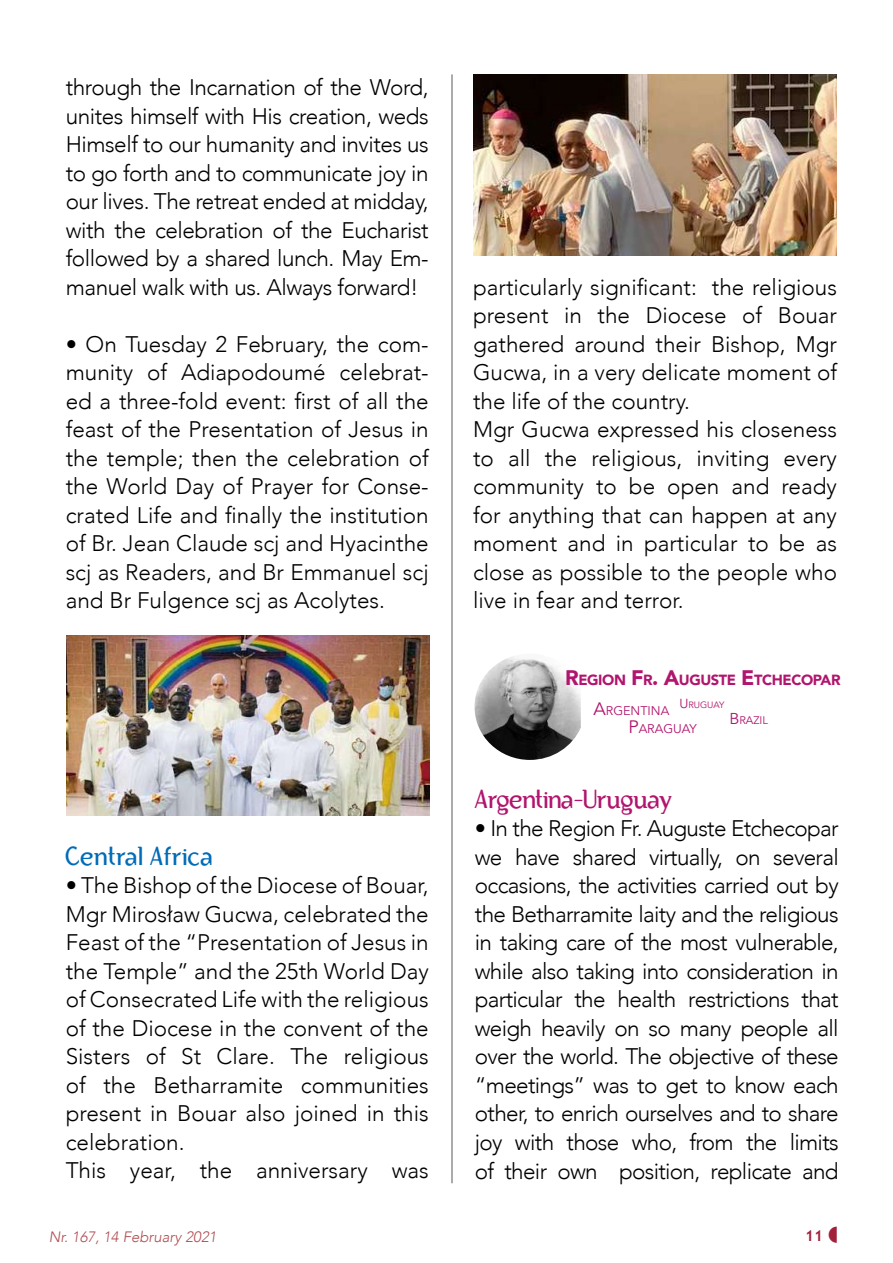
<style>
.page{position:relative;width:893px;height:1263px;background:#fff}
.page>*{position:absolute;margin:0;border:0;box-sizing:border-box;transform-origin:0 0}
.t1{font:25.5px "Bertolt Brecht";letter-spacing:-.03em;color:#b1156d}
.t2{font:25.5px "Bertolt Brecht";color:#006cb7}
.t3{font:300 22.5px/28.5px "Avenir";color:#000;text-align:justify}
.t4{font:italic 300 15px "Avenir";color:#b14e52}
.t5{font:700 15px "Trebuchet MS";color:#a2203a}
.t6{font:900 14.7px "Avenir";letter-spacing:-.03em;color:#b1156d}
.t7{font:12.6px "Avenir";color:#b1156d}
.t8{font:10.95px "Avenir";color:#b1156d}
.s1{font-size:21px}
.s2{font-size:18px}
.s3{font-size:15.75px}
.s4{font-family:"Resagokr"}
</style>
<div class="page">
<hr style="left:452px;top:74px;width:1px;height:1109px;background:#58595b">
<img style="left:473px;top:74px;width:364px;height:181px">
<img style="left:66px;top:635px;width:363px;height:181px">
<img style="left:474px;top:656px;width:107px;height:104px">
<p class="t3" style="left:66px;top:73px;width:365px">through the Incarnation of the Word, unites himself with His creation, weds Himself to our humanity and invites us to go forth and to communicate joy in our lives. The retreat ended at midday, with the celebration of the Eucharist followed by a shared lunch. May Em&shy;manuel walk with us. Always forward!</p>
<p class="t3" style="left:66px;top:330px;width:365px">• On Tuesday 2 February, the com&shy;munity of Adiapodoumé celebrat&shy;ed a three-fold event: first of all the feast of the Presentation of Jesus in the temple; then the celebration of the World Day of Prayer for Conse&shy;crated Life and finally the institution of Br. Jean Claude scj and Hyacinthe scj as Readers, and Br Emmanuel scj and Br Fulgence scj as Acolytes.</p>
<p class="t2" style="left:66px;top:842px;width:149px">Central Africa</p>
<p class="t3" style="left:66px;top:871px;width:365px;text-align:left">• The Bishop of the Diocese of Bouar,<br>Mgr Mirosław Gucwa, celebrated the<br>Feast of the “Presentation of Jesus in the Temple” and the 25th World Day of Consecrated Life with the religious of the Diocese in the convent of the<br>Sisters of St Clare. The religious of the Betharramite communities present in Bouar also joined in this celebration.<br>This year, the anniversary was</p>
<p class="t3" style="left:473px;top:273px;width:365px;text-align:left">particularly significant: the religious present in the Diocese of Bouar gathered around their Bishop, Mgr<br>Gucwa, in a very delicate moment of the life of the country.<br>Mgr Gucwa expressed his closeness to all the religious, inviting every community to be open and ready for anything that can happen at any moment and in particular to be as close as possible to the people who live in fear and terror.</p>
<p class="t6" style="left:565px;top:667px;width:277px"><span class="s1">R</span>EGION <span class="s1">F</span>R<span class="s1">. A</span>UGUSTE <span class="s1">E</span>TCHECOPAR</p>
<p class="t7" style="left:593px;top:703px;width:132px"><span class="s2">A</span>RGENTINA <sup>U</sup><sup>RUGUAY</sup></p>
<p class="t8" style="left:729px;top:714px;width:40px"><span class="s3">B</span>RAZIL</p>
<p class="t7" style="left:628px;top:721px;width:70px"><span class="s2">P</span>ARAGUAY</p>
<p class="t1" style="left:475px;top:785px;width:200px">Argentina<span class="s4">-</span>Uruguay</p>
<p class="t3" style="left:475px;top:814px;width:365px">• In the Region Fr. Auguste Etchecopar we have shared virtually, on several occasions, the activities carried out by the Betharramite laity and the religious in taking care of the most vulnerable, while also taking into consideration in particular the health restrictions that weigh heavily on so many people all over the world. The objective of these “meetings” was to get to know each other, to enrich ourselves and to share joy with those who, from the limits of their own position, replicate and</p>
<p class="t4" style="left:49px;top:1228px;width:169px">Nr. 167, 14 February 2021</p>
<p class="t5" style="left:805px;top:1226px;width:19px">11</p>
</div>
